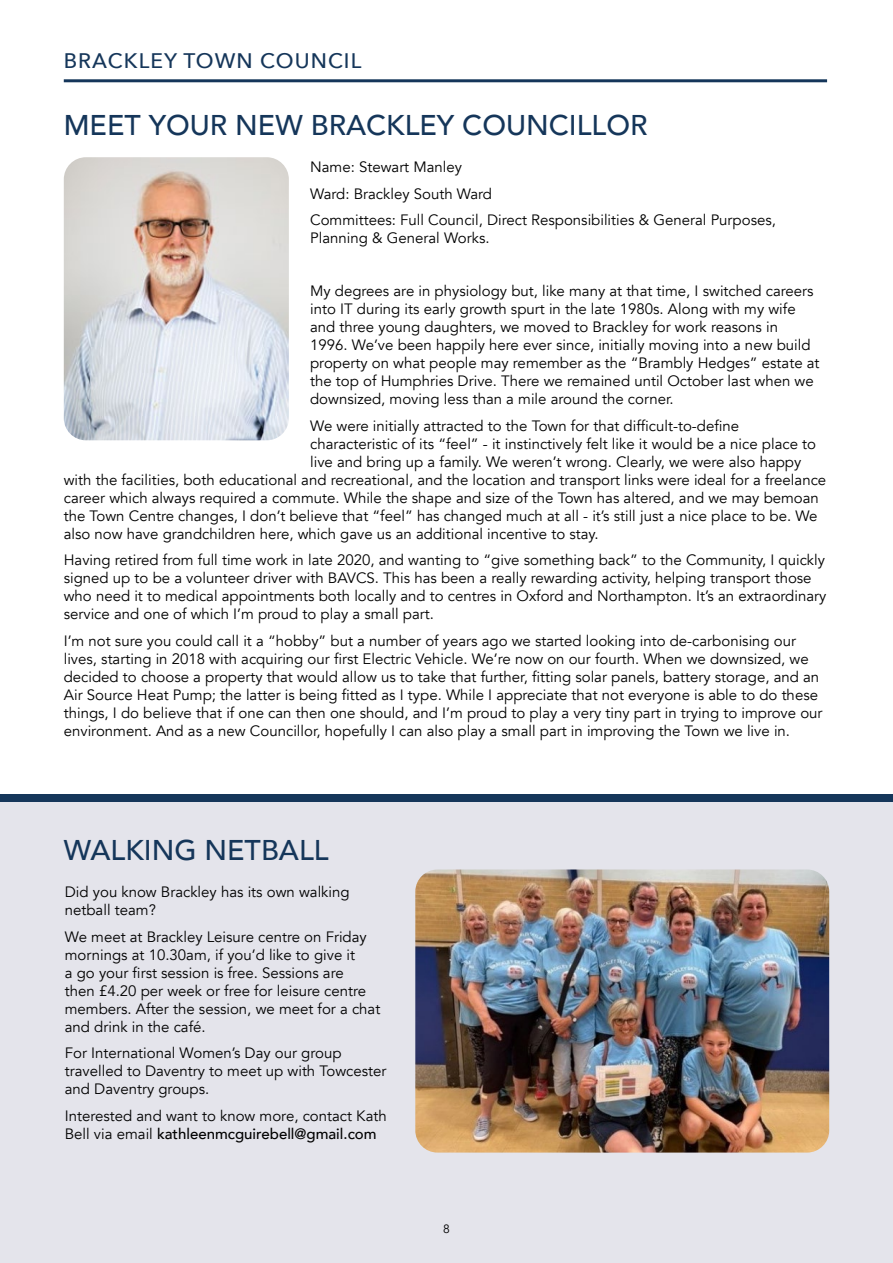
<style>
.page{position:relative;width:893px;height:1263px;background:#fff}
.page>*{position:absolute;margin:0;border:0;box-sizing:border-box;transform-origin:0 0}
.t1{font:500 28.5px "Avenir";color:#15365a}
.t2{font:500 21px "Avenir Next";letter-spacing:.05em;color:#15365a}
.t3{font:15px/18px "Avenir";color:#000}
.t4{font:12px "Avenir";color:#000}
.s1{font-weight:500}
</style>
<div class="page">
<div style="left:0;top:794px;width:893px;height:469px;background:#e4e4eb"></div>
<hr style="left:64px;top:79px;width:763px;height:3px;background:#15365a">
<div style="left:0;top:794px;width:893px;height:7px;background:#15365a"></div>
<img style="left:64px;top:157px;width:225px;height:283px">
<img style="left:415px;top:869px;width:414px;height:283px">
<h2 class="t2" style="left:64px;top:43px;width:299px">BRACKLEY TOWN COUNCIL</h2>
<h1 class="t1" style="left:64px;top:100px;width:585px">MEET YOUR NEW BRACKLEY COUNCILLOR</h1>
<p class="t3" style="left:310px;top:154px;width:467px;line-height:26.5px">Name: Stewart Manley<br>Ward: Brackley South Ward<br>Committees: Full Council, Direct Responsibilities &amp; General Purposes,</p>
<p class="t3" style="left:310px;top:229px;width:181px">Planning &amp; General Works.</p>
<p class="t3" style="left:310px;top:282px;width:511px">My degrees are in physiology but, like many at that time, I switched careers into IT during its early growth spurt in the late 1980s. Along with my wife and three young daughters, we moved to Brackley for work reasons in<br>1996. We’ve been happily here ever since, initially moving into a new build property on what people may remember as the “Brambly Hedges” estate at the top of Humphries Drive. There we remained until October last when we downsized, moving less than a mile around the corner.</p>
<p class="t3" style="left:310px;top:417px;width:430px">We were initially attracted to the Town for that difficult-to-define</p>
<p class="t3" style="left:310px;top:435px;width:507px">characteristic of its “feel” - it instinctively felt like it would be a nice place to</p>
<p class="t3" style="left:310px;top:453px;width:493px">live and bring up a family. We weren’t wrong. Clearly, we were also happy</p>
<p class="t3" style="left:64px;top:471px;width:764px">with the facilities, both educational and recreational, and the location and transport links were ideal for a freelance</p>
<p class="t3" style="left:64px;top:489px;width:757px">career which always required a commute. While the shape and size of the Town has altered, and we may bemoan</p>
<p class="t3" style="left:64px;top:507px;width:755px">the Town Centre changes, I don’t believe that “feel” has changed much at all - it’s still just a nice place to be. We</p>
<p class="t3" style="left:64px;top:525px;width:536px">also now have grandchildren here, which gave us an additional incentive to stay.</p>
<p class="t3" style="left:64px;top:551px;width:764px">Having retired from full time work in late 2020, and wanting to “give something back” to the Community, I quickly signed up to be a volunteer driver with BAVCS. This has been a really rewarding activity, helping transport those who need it to medical appointments both locally and to centres in Oxford and Northampton. It’s an extraordinary service and one of which I’m proud to play a small part.</p>
<p class="t3" style="left:64px;top:632px;width:760px">I’m not sure you could call it a “hobby” but a number of years ago we started looking into de-carbonising our lives, starting in 2018 with acquiring our first Electric Vehicle. We’re now on our fourth. When we downsized, we decided to choose a property that would allow us to take that further, fitting solar panels, battery storage, and an Air Source Heat Pump; the latter is being fitted as I type. While I appreciate that not everyone is able to do these things, I do believe that if one can then one should, and I’m proud to play a very tiny part in trying to improve our environment. And as a new Councillor, hopefully I can also play a small part in improving the Town we live in.</p>
<h1 class="t1" style="left:64px;top:825px;width:266px">WALKING NETBALL</h1>
<p class="t3" style="left:65px;top:883px;width:286px">Did you know Brackley has its own walking netball team?</p>
<p class="t3" style="left:65px;top:928px;width:317px">We meet at Brackley Leisure centre on Friday mornings at 10.30am, if you’d like to give it<br>a go your first session is free. Sessions are<br>then £4.20 per week or free for leisure centre members. After the session, we meet for a chat and drink in the café.</p>
<p class="t3" style="left:65px;top:1044px;width:323px">For International Women’s Day our group travelled to Daventry to meet up with Towcester and Daventry groups.</p>
<p class="t3" style="left:65px;top:1107px;width:324px">Interested and want to know more, contact Kath<br>Bell via email <span class="s1">kathleenmcguirebell@gmail.com</span></p>
<p class="t4" style="left:443px;top:1221px;width:8px">8</p>
</div>
